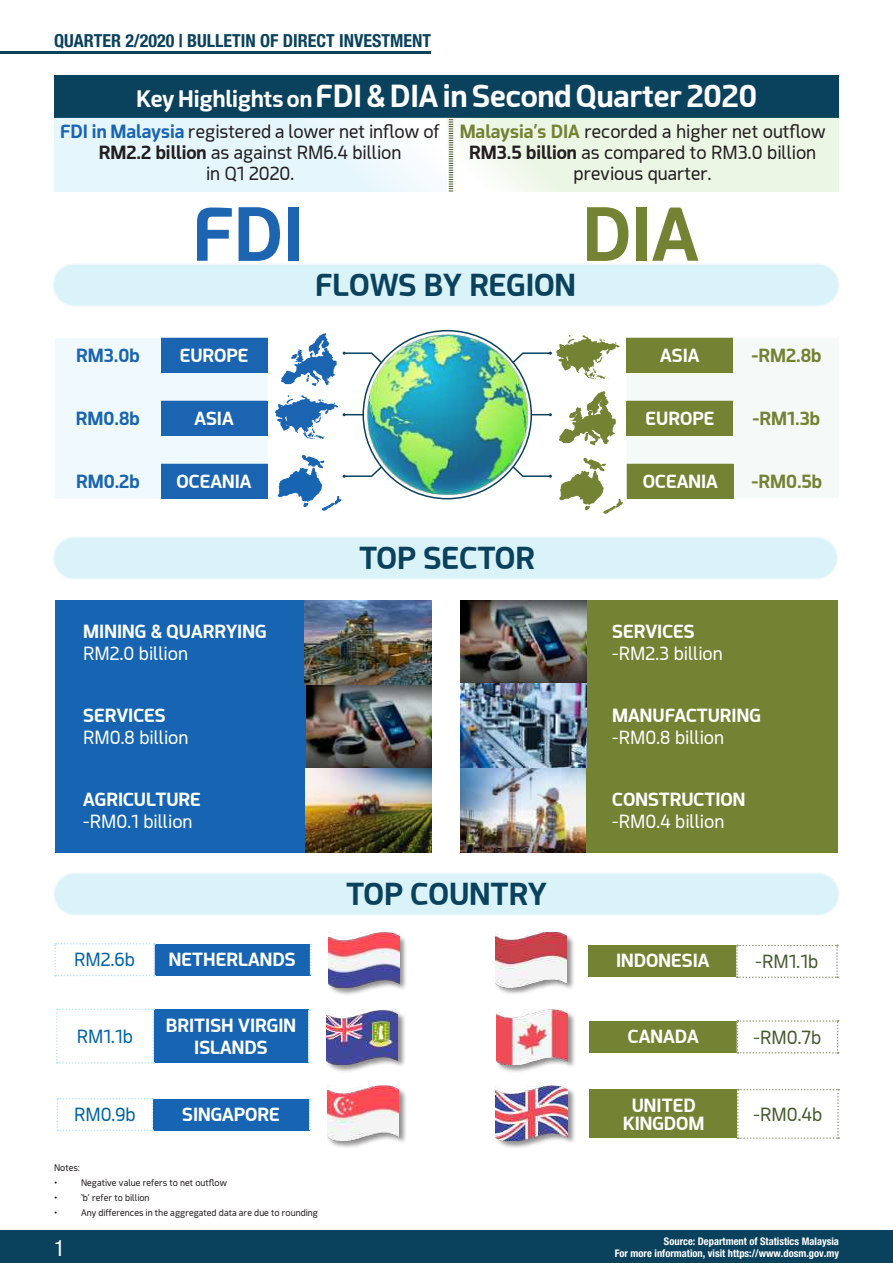
<style>
.page{position:relative;width:893px;height:1263px;background:#fff}
.page>*{position:absolute;margin:0;border:0;box-sizing:border-box;transform-origin:0 0}
.t1{font:700 72px "Acephimere";color:#1d64b1}
.t2{font:700 72px "Acephimere";color:#748234}
.t3{font:700 30px "Acephimere";color:#fff}
.t4{font:700 30px "Acephimere";color:#0a425e}
.t5{font:22.5px "Helvetica Neue LT 57 Cn";color:#fff}
.t6{font:18px/21px "Acephimere";color:#231f20;text-align:center}
.t7{font:700 18px/21.6px "Acephimere";color:#fff;text-align:center}
.t8{font:18px "Acephimere";color:#fff}
.t9{font:18px "Helvetica Neue LT 77 Bd Cn";color:#0a425e}
.t10{font:700 18px "Acephimere";color:#748234}
.t11{font:18px "Acephimere";color:#465a2e}
.t12{font:700 18px "Acephimere";color:#1a64b1}
.t13{font:18px "Acephimere";color:#0063a5}
.t14{font:10.5px "Helvetica Neue LT 77 Bd Cn";color:#fff}
.t15{font:9px/15px "Acephimere";color:#231f20}
.s1{font-size:22.5px}
.s2{font-weight:700;color:#748234}
.s3{font-weight:700}
.s4{font-weight:700;color:#1a64b1}
</style>
<div class="page">
<div style="left:0;top:1230px;width:893px;height:33px;background:#0a425e"></div>
<hr style="left:0;top:51px;width:431px;height:3px;background:#0a425e">
<div style="left:54px;top:75px;width:785px;height:42px;background:#0a425e"></div>
<div style="left:54px;top:117px;width:392px;height:74px;background:linear-gradient(to right,#dff4fd,#f3fafe)"></div>
<svg style="left:446px;top:117px;width:393px;height:74px"></svg>
<div style="left:53px;top:537px;width:784px;height:42px;background:#d9f3f9;border-radius:21px"></div>
<div style="left:53px;top:536px;width:785px;height:44px;border:2px solid #b9e5fa;border-radius:21px"></div>
<div style="left:53px;top:264px;width:786px;height:42px;background:#d9f3f9;border-radius:21px"></div>
<div style="left:52px;top:263px;width:788px;height:44px;border:2px solid #b9e5fa;border-radius:21px"></div>
<div style="left:54px;top:873px;width:785px;height:42px;background:#d9f3f9;border-radius:21px"></div>
<div style="left:53px;top:872px;width:787px;height:44px;border:2px solid #b9e5fa;border-radius:21px"></div>
<div style="left:55px;top:600px;width:250px;height:84px;background:#1765b2"></div>
<img style="left:305px;top:684px;width:126px;height:84px">
<div style="left:55px;top:684px;width:250px;height:84px;background:#1765b2"></div>
<img style="left:305px;top:600px;width:126px;height:84px">
<div style="left:55px;top:768px;width:250px;height:84px;background:#1765b2"></div>
<div style="left:586px;top:600px;width:252px;height:84px;background:#748234"></div>
<img style="left:460px;top:600px;width:126px;height:84px">
<div style="left:586px;top:684px;width:252px;height:84px;background:#748234"></div>
<img style="left:460px;top:768px;width:126px;height:84px">
<div style="left:586px;top:768px;width:252px;height:84px;background:#748234"></div>
<div style="left:626px;top:338px;width:213px;height:160px;background:#f5faf8"></div>
<div style="left:627px;top:338px;width:106px;height:34px;background:#748234"></div>
<hr style="left:626px;top:338px;width:107px;height:1px;background:#748234">
<hr style="left:626px;top:339px;width:1px;height:33px;background:#748234">
<hr style="left:626px;top:372px;width:107px;height:1px;background:#748234">
<div style="left:627px;top:401px;width:106px;height:34px;background:#748234"></div>
<hr style="left:626px;top:401px;width:107px;height:1px;background:#748234">
<hr style="left:626px;top:402px;width:1px;height:33px;background:#748234">
<hr style="left:626px;top:435px;width:107px;height:1px;background:#748234">
<div style="left:627px;top:464px;width:106px;height:34px;background:#748234"></div>
<hr style="left:627px;top:498px;width:106px;height:1px;background:#748234">
<div style="left:55px;top:338px;width:213px;height:161px;background:#f0f9fd"></div>
<div style="left:161px;top:338px;width:106px;height:34px;background:#1a64b1"></div>
<hr style="left:161px;top:338px;width:107px;height:1px;background:#1a64b1">
<hr style="left:267px;top:339px;width:1px;height:33px;background:#1a64b1">
<hr style="left:161px;top:372px;width:107px;height:1px;background:#1a64b1">
<div style="left:161px;top:401px;width:106px;height:34px;background:#1a64b1"></div>
<hr style="left:161px;top:401px;width:107px;height:1px;background:#1a64b1">
<hr style="left:267px;top:402px;width:1px;height:33px;background:#1a64b1">
<hr style="left:161px;top:435px;width:107px;height:1px;background:#1a64b1">
<div style="left:161px;top:464px;width:106px;height:34px;background:#1a64b1"></div>
<hr style="left:161px;top:464px;width:107px;height:1px;background:#1a64b1">
<hr style="left:267px;top:465px;width:1px;height:33px;background:#1a64b1">
<hr style="left:161px;top:498px;width:107px;height:1px;background:#1a64b1">
<svg style="left:281px;top:333px;width:56px;height:53px"></svg>
<svg style="left:559px;top:391px;width:57px;height:55px"></svg>
<svg style="left:559px;top:458px;width:64px;height:56px"></svg>
<svg style="left:449px;top:117px;width:4px;height:74px"></svg>
<div style="left:154px;top:944px;width:157px;height:31px;background:#1765b2"></div>
<svg style="left:310px;top:944px;width:2px;height:31px"></svg>
<svg style="left:54px;top:943px;width:101px;height:33px"></svg>
<img style="left:364px;top:331px;width:167px;height:168px">
<svg style="left:532px;top:413px;width:20px;height:3px"></svg>
<svg style="left:275px;top:395px;width:87px;height:45px"></svg>
<svg style="left:511px;top:465px;width:41px;height:13px"></svg>
<svg style="left:343px;top:352px;width:41px;height:13px"></svg>
<svg style="left:278px;top:455px;width:106px;height:56px"></svg>
<svg style="left:511px;top:335px;width:108px;height:45px"></svg>
<img style="left:305px;top:768px;width:126px;height:84px">
<img style="left:460px;top:684px;width:126px;height:84px">
<div style="left:589px;top:945px;width:148px;height:32px;background:#748234"></div>
<svg style="left:736px;top:945px;width:102px;height:33px"></svg>
<div style="left:152px;top:1099px;width:158px;height:31px;background:#1765b2"></div>
<svg style="left:309px;top:1099px;width:2px;height:31px"></svg>
<svg style="left:57px;top:1098px;width:96px;height:33px"></svg>
<div style="left:153px;top:1009px;width:156px;height:54px;background:#1765b2"></div>
<svg style="left:308px;top:1009px;width:2px;height:54px"></svg>
<svg style="left:56px;top:1009px;width:98px;height:54px"></svg>
<div style="left:589px;top:1090px;width:149px;height:48px;background:#748234"></div>
<svg style="left:737px;top:1089px;width:102px;height:50px"></svg>
<div style="left:589px;top:1021px;width:148px;height:32px;background:#748234"></div>
<svg style="left:737px;top:1020px;width:102px;height:33px"></svg>
<div style="left:328px;top:932px;width:80px;height:64px;background:#231f20;opacity:.5"></div>
<img style="left:328px;top:932px;width:71px;height:56px">
<div style="left:326px;top:1010px;width:80px;height:63px;background:#231f20;opacity:.5"></div>
<img style="left:326px;top:1009px;width:71px;height:56px">
<div style="left:327px;top:1086px;width:80px;height:63px;background:#231f20;opacity:.5"></div>
<img style="left:327px;top:1085px;width:71px;height:56px">
<div style="left:495px;top:932px;width:81px;height:64px;background:#231f20;opacity:.5"></div>
<img style="left:495px;top:932px;width:72px;height:55px">
<div style="left:496px;top:1009px;width:81px;height:64px;background:#231f20;opacity:.5"></div>
<img style="left:496px;top:1010px;width:72px;height:54px">
<div style="left:496px;top:1085px;width:80px;height:64px;background:#231f20;opacity:.5"></div>
<img style="left:496px;top:1086px;width:72px;height:54px">
<p class="t9" style="left:54px;top:29px;width:378px">QUARTER 2/2020 | BULLETIN OF DIRECT INVESTMENT</p>
<h2 class="t3" style="left:136px;top:76px;width:622px"><span class="s1">Key Highlights on</span> FDI &amp; DIA in Second Quarter 2020</h2>
<p class="t6" style="left:460px;top:120px;width:368px"><span class="s2">Malaysia’s DIA</span> recorded a higher net outflow<br><span class="s3">RM3.5 billion</span> as compared to RM3.0 billion previous quarter.</p>
<p class="t6" style="left:60px;top:120px;width:381px"><span class="s4">FDI in Malaysia</span> registered a lower net inflow of<br><span class="s3">RM2.2 billion</span> as against RM6.4 billion<br>in Q1 2020.</p>
<h1 class="t1" style="left:192px;top:185px;width:113px">FDI</h1>
<h1 class="t2" style="left:582px;top:185px;width:118px">DIA</h1>
<p class="t12" style="left:76px;top:343px;width:65px">RM3.0b</p>
<p class="t7" style="left:180px;top:344px;width:70px">EUROPE</p>
<p class="t12" style="left:76px;top:406px;width:65px">RM0.8b</p>
<p class="t7" style="left:194px;top:407px;width:41px">ASIA</p>
<p class="t12" style="left:76px;top:469px;width:65px">RM0.2b</p>
<p class="t7" style="left:177px;top:470px;width:76px">OCEANIA</p>
<h2 class="t4" style="left:315px;top:265px;width:262px">FLOWS BY REGION</h2>
<p class="t7" style="left:83px;top:619px;width:185px">MINING &amp; QUARRYING</p>
<p class="t8" style="left:83px;top:641px;width:106px">RM2.0 billion</p>
<p class="t7" style="left:83px;top:703px;width:84px">SERVICES</p>
<p class="t8" style="left:83px;top:725px;width:107px">RM0.8 billion</p>
<p class="t7" style="left:83px;top:787px;width:119px">AGRICULTURE</p>
<p class="t8" style="left:83px;top:809px;width:111px">-RM0.1 billion</p>
<p class="t13" style="left:74px;top:947px;width:62px">RM2.6b</p>
<p class="t7" style="left:169px;top:948px;width:128px">NETHERLANDS</p>
<p class="t13" style="left:77px;top:1024px;width:58px">RM1.1b</p>
<p class="t7" style="left:166px;top:1014px;width:132px">BRITISH VIRGIN<br>ISLANDS</p>
<p class="t13" style="left:74px;top:1102px;width:63px">RM0.9b</p>
<p class="t7" style="left:182px;top:1103px;width:99px">SINGAPORE</p>
<p class="t15" style="left:54px;top:1160px;width:27px">Notes: •</p>
<p class="t15" style="left:81px;top:1175px;width:147px">Negative value refers to net outflow</p>
<h2 class="t4" style="left:359px;top:537px;width:177px">TOP SECTOR</h2>
<h2 class="t4" style="left:346px;top:874px;width:202px">TOP COUNTRY</h2>
<p class="t15" style="left:54px;top:1190px;width:5px">•</p>
<p class="t15" style="left:81px;top:1190px;width:70px">‘b’ refer to billion</p>
<p class="t15" style="left:54px;top:1205px;width:5px">•</p>
<p class="t15" style="left:81px;top:1205px;width:239px">Any differences in the aggregated data are due to rounding</p>
<p class="t7" style="left:660px;top:344px;width:41px">ASIA</p>
<p class="t10" style="left:751px;top:343px;width:71px">-RM2.8b</p>
<p class="t7" style="left:646px;top:407px;width:70px">EUROPE</p>
<p class="t10" style="left:752px;top:406px;width:69px">-RM1.3b</p>
<p class="t7" style="left:643px;top:470px;width:76px">OCEANIA</p>
<p class="t10" style="left:751px;top:469px;width:72px">-RM0.5b</p>
<p class="t7" style="left:612px;top:619px;width:84px">SERVICES</p>
<p class="t8" style="left:612px;top:641px;width:112px">-RM2.3 billion</p>
<p class="t7" style="left:612px;top:703px;width:150px">MANUFACTURING</p>
<p class="t8" style="left:612px;top:725px;width:113px">-RM0.8 billion</p>
<p class="t7" style="left:612px;top:787px;width:135px">CONSTRUCTION</p>
<p class="t8" style="left:612px;top:809px;width:114px">-RM0.4 billion</p>
<p class="t7" style="left:616px;top:949px;width:95px">INDONESIA</p>
<p class="t11" style="left:756px;top:949px;width:64px">-RM1.1b</p>
<p class="t7" style="left:628px;top:1025px;width:72px">CANADA</p>
<p class="t11" style="left:754px;top:1025px;width:69px">-RM0.7b</p>
<p class="t7" style="left:623px;top:1095px;width:83px;line-height:18px">UNITED<br>KINGDOM</p>
<p class="t11" style="left:754px;top:1102px;width:70px">-RM0.4b</p>
<p class="t14" style="left:664px;top:1235px;width:177px">Source: Department of Statistics Malaysia</p>
<p class="t5" style="left:54px;top:1234px;width:12px">1</p>
<p class="t14" style="left:615px;top:1247px;width:226px">For more information, visit https://www.dosm.gov.my</p>
</div>
